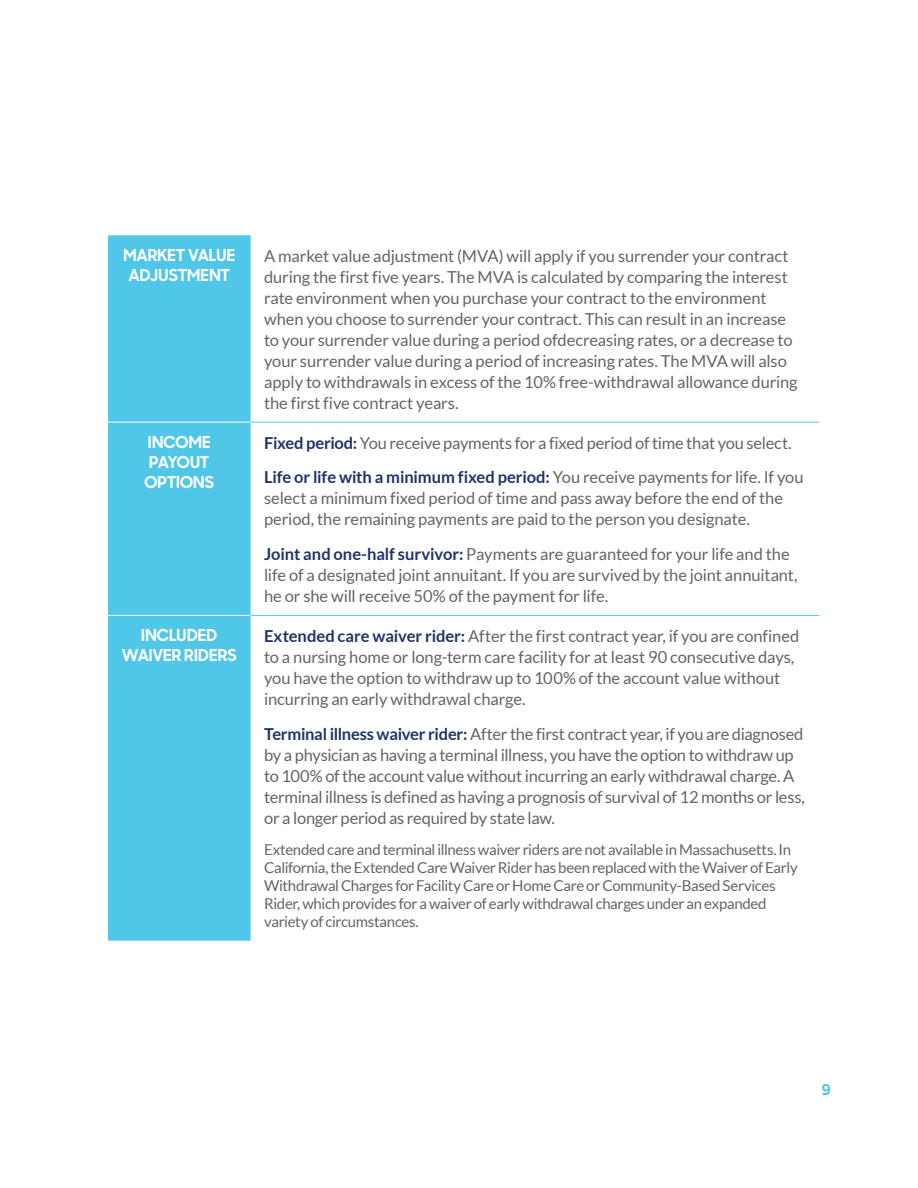
<style>
.page{position:relative;width:918px;height:1188px;background:#fff}
.page>*{position:absolute;margin:0;border:0;box-sizing:border-box;transform-origin:0 0}
.t1{font:16.5px/21px "Lato";letter-spacing:-.01em;color:#636466}
.t2{font:700 16.5px/19.8px "MM Sharp Sans";letter-spacing:.005em;color:#fff;text-align:center}
.t3{font:15px/18px "Lato";letter-spacing:-.02em;color:#636466}
.t4{font:700 15px "MM Sharp Sans";color:#50c7e8}
.s1{font-weight:700;color:#21346a}
</style>
<div class="page">
<div style="left:108px;top:236px;width:143px;height:705px;background:#50c7e8"></div>
<hr style="left:251px;top:615px;width:568px;height:1px;background:#50c7e8">
<hr style="left:108px;top:422px;width:143px;height:1px;background:#fff">
<hr style="left:108px;top:615px;width:143px;height:1px;background:#fff">
<hr style="left:251px;top:422px;width:568px;height:1px;background:#50c7e8">
<p class="t2" style="left:123px;top:243px;width:113px">MARKET VALUE<br>ADJUSTMENT</p>
<p class="t1" style="left:264px;top:245px;width:535px">A market value adjustment (MVA) will apply if you surrender your contract during the first five years. The MVA is calculated by comparing the interest rate environment when you purchase your contract to the environment when you choose to surrender your contract. This can result in an increase to your surrender value during a period ofdecreasing rates, or a decrease to your surrender value during a period of increasing rates. The MVA will also apply to withdrawals in excess of the 10% free-withdrawal allowance during the first five contract years.</p>
<p class="t2" style="left:144px;top:431px;width:71px;text-align:left">INCOME<br>PAYOUT<br>OPTIONS</p>
<p class="t1" style="left:264px;top:426px;width:541px;line-height:34.5px"><span class="s1">Fixed period:</span> You receive payments for a fixed period of time that you select.<br><span class="s1">Life or life with a minimum fixed period:</span> You receive payments for life. If you</p>
<p class="t1" style="left:264px;top:488px;width:521px">select a minimum fixed period of time and pass away before the end of the period, the remaining payments are paid to the person you designate.</p>
<p class="t1" style="left:264px;top:543px;width:535px"><span class="s1">Joint and one-half survivor:</span> Payments are guaranteed for your life and the life of a designated joint annuitant. If you are survived by the joint annuitant, he or she will receive 50% of the payment for life.</p>
<p class="t2" style="left:122px;top:624px;width:116px">INCLUDED<br>WAIVER RIDERS</p>
<p class="t1" style="left:264px;top:626px;width:537px"><span class="s1">Extended care waiver rider:</span> After the first contract year, if you are confined to a nursing home or long-term care facility for at least 90 consecutive days, you have the option to withdraw up to 100% of the account value without incurring an early withdrawal charge.</p>
<p class="t1" style="left:264px;top:723px;width:542px"><span class="s1">Terminal illness waiver rider:</span> After the first contract year, if you are diagnosed by a physician as having a terminal illness, you have the option to withdraw up to 100% of the account value without incurring an early withdrawal charge. A terminal illness is defined as having a prognosis of survival of 12 months or less, or a longer period as required by state law.</p>
<p class="t3" style="left:264px;top:841px;width:535px">Extended care and terminal illness waiver riders are not available in Massachusetts. In California, the Extended Care Waiver Rider has been replaced with the Waiver of Early Withdrawal Charges for Facility Care or Home Care or Community-Based Services Rider, which provides for a waiver of early withdrawal charges under an expanded variety of circumstances.</p>
<p class="t4" style="left:822px;top:1077px;width:11px">9</p>
</div>
